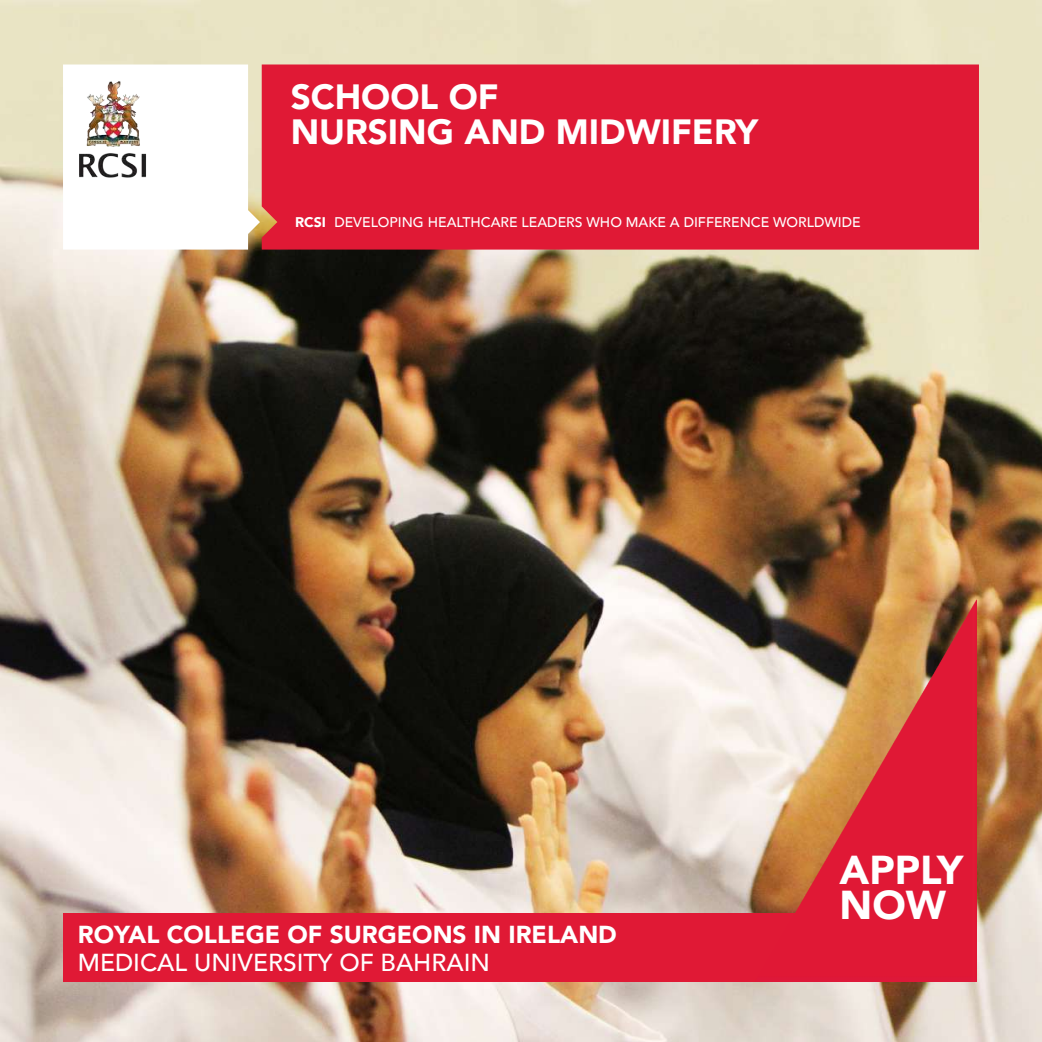
<style>
.page{position:relative;width:1042px;height:1042px;background:#fff}
.page>*{position:absolute;margin:0;border:0;box-sizing:border-box;transform-origin:0 0}
.t1{font:900 40.25px/35px "Avenir";color:#fff}
.t2{font:900 35px/35px "Avenir";color:#fff}
.t3{font:900 24.5px "Avenir";color:#fff}
.t4{font:500 24.5px "Avenir";color:#fff}
.t5{font:500 14px "Avenir";color:#fff}
.s1{font-weight:900}
</style>
<div class="page">
<img style="left:0;top:0;width:1042px;height:1042px">
<svg style="left:63px;top:64px;width:197px;height:186px"></svg>
<div style="left:262px;top:64px;width:717px;height:186px;background:#e01935"></div>
<img style="left:63px;top:66px;width:99px;height:126px">
<div style="left:63px;top:913px;width:913px;height:68px;background:#e01935"></div>
<img style="left:755px;top:600px;width:221px;height:313px">
<h2 class="t2" style="left:291px;top:78px;width:469px">SCHOOL OF<br>NURSING AND MIDWIFERY</h2>
<p class="t5" style="left:295px;top:210px;width:567px"><span class="s1">RCSI</span> DEVELOPING HEALTHCARE LEADERS WHO MAKE A DIFFERENCE WORLDWIDE</p>
<h3 class="t3" style="left:78px;top:914px;width:540px">ROYAL COLLEGE OF SURGEONS IN IRELAND</h3>
<h3 class="t4" style="left:78px;top:942px;width:414px">MEDICAL UNIVERSITY OF BAHRAIN</h3>
<h1 class="t1" style="left:839px;top:852px;width:125px">APPLY<br>NOW</h1>
</div>
